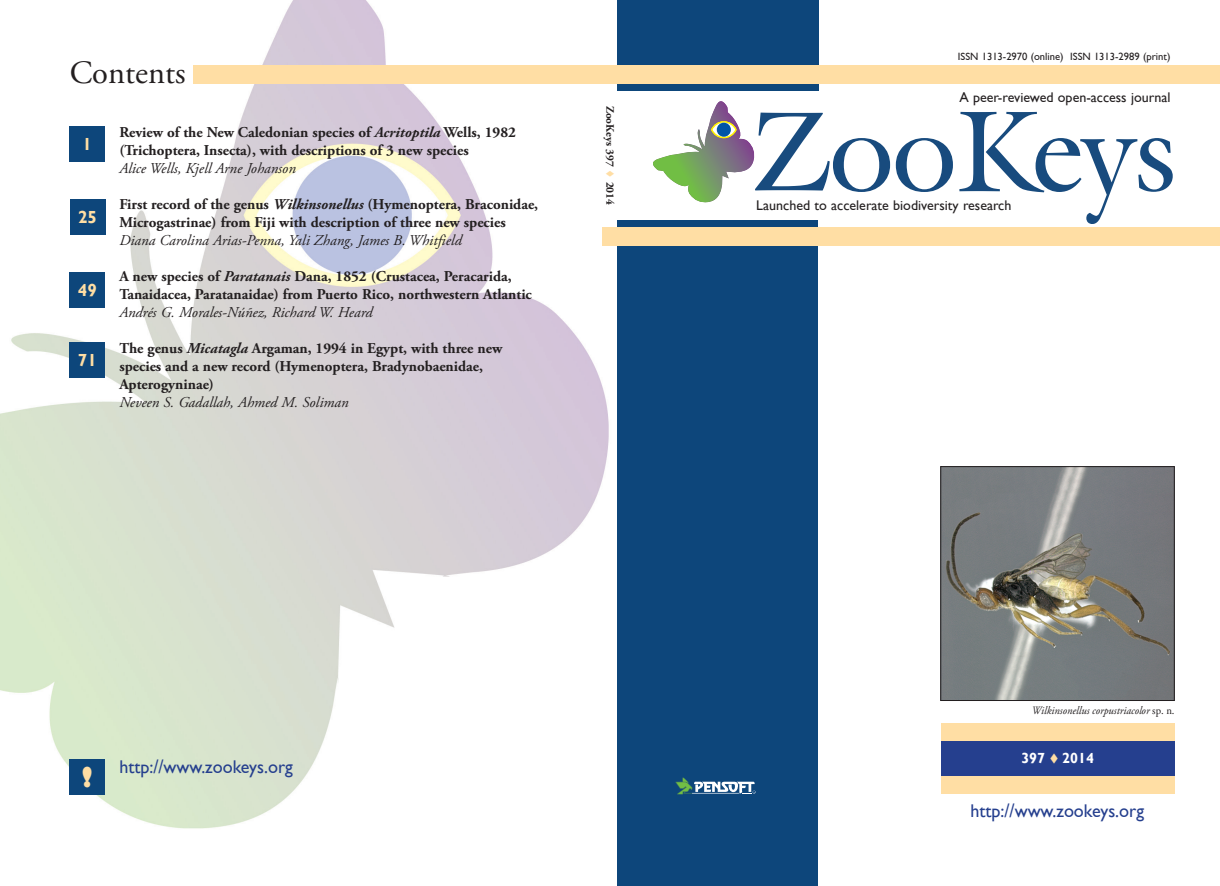
<style>
.page{position:relative;width:1220px;height:886px;background:#fff}
.page>*{position:absolute;margin:0;border:0;box-sizing:border-box;transform-origin:0 0}
.t1{font:32.5px "Adobe Garamond Pro";color:#231f20}
.t2{font:800 27.12px "Gill Sans";color:#ffdea4}
.t3{font:18.38px "Gill Sans";color:#253f8e}
.t4{font:700 17.5px "Gill Sans";color:#ffdea4}
.t5{font:700 15px/18px "Adobe Garamond Pro";color:#231f20}
.t6{font:italic 15px "Adobe Garamond Pro";color:#231f20}
.t7{font:700 14.62px "Gill Sans";color:#fff}
.t8{font:14px "Gill Sans";color:#231f20}
.t9{font:italic 11.25px "Adobe Garamond Pro";color:#231f20;scale:.95 1}
.t10{font:700 11.25px "Adobe Garamond Pro";color:#231f20}
.t11{font:10.62px "Gill Sans";color:#231f20}
.s1{font-style:italic}
.s2{color:#ffdea4}
.s3{font-style:normal}
</style>
<div class="page">
<img style="left:0;top:0;width:632px;height:829px">
<div style="left:617px;top:221px;width:201px;height:665px;background:#0d467b"></div>
<div style="left:617px;top:0;width:202px;height:91px;background:#0d467b"></div>
<svg style="left:675px;top:777px;width:81px;height:17px"></svg>
<div style="left:602px;top:228px;width:618px;height:18px;background:#ffdea4"></div>
<div style="left:70px;top:759px;width:35px;height:35px;background:#0d467b"></div>
<svg style="left:653px;top:101px;width:237px;height:102px"></svg>
<svg style="left:896px;top:138px;width:57px;height:54px"></svg>
<svg style="left:959px;top:112px;width:213px;height:112px"></svg>
<img style="left:942px;top:468px;width:231px;height:231px">
<div style="left:940px;top:466px;width:235px;height:235px;border:1px solid #231f20"></div>
<div style="left:70px;top:126px;width:35px;height:36px;background:#0d467b"></div>
<div style="left:70px;top:199px;width:35px;height:36px;background:#0d467b"></div>
<div style="left:70px;top:272px;width:35px;height:35px;background:#0d467b"></div>
<div style="left:70px;top:342px;width:35px;height:35px;background:#0d467b"></div>
<div style="left:941px;top:740px;width:234px;height:36px;background:#253f8e"></div>
<div style="left:941px;top:723px;width:234px;height:17px;background:#ffdea4"></div>
<div style="left:941px;top:776px;width:234px;height:18px;background:#ffdea4"></div>
<div style="left:194px;top:65px;width:1026px;height:19px;background:#ffdea4"></div>
<h1 class="t1" style="left:70px;top:53px;width:117px">Contents</h1>
<p class="t4" style="left:83px;top:134px;width:11px">1</p>
<p class="t4" style="left:78px;top:207px;width:20px">25</p>
<p class="t4" style="left:78px;top:279px;width:20px">49</p>
<p class="t4" style="left:78px;top:350px;width:20px">71</p>
<p class="t5" style="left:119px;top:123px;width:398px">Review of the New Caledonian species of <span class="s1">Acritoptila</span> Wells, 1982 (Trichoptera, Insecta), with descriptions of 3 new species</p>
<p class="t6" style="left:119px;top:159px;width:178px">Alice Wells, Kjell Arne Johanson</p>
<p class="t5" style="left:119px;top:195px;width:420px">First record of the genus <span class="s1">Wilkinsonellus</span> (Hymenoptera, Braconidae,<br>Microgastrinae) from Fiji with description of three new species</p>
<p class="t6" style="left:119px;top:231px;width:344px">Diana Carolina Arias-Penna, Yali Zhang, James B. Whitfield</p>
<p class="t5" style="left:119px;top:267px;width:414px">A new species of <span class="s1">Paratanais</span> Dana, 1852 (Crustacea, Peracarida,<br>Tanaidacea, Paratanaidae) from Puerto Rico, northwestern Atlantic</p>
<p class="t6" style="left:119px;top:303px;width:255px">Andrés G. Morales-Núñez, Richard W. Heard</p>
<p class="t5" style="left:119px;top:339px;width:384px">The genus <span class="s1">Micatagla</span> Argaman, 1994 in Egypt, with three new species and a new record (Hymenoptera, Bradynobaenidae,<br>Apterogyninae)</p>
<p class="t6" style="left:119px;top:393px;width:231px">Neveen S. Gadallah, Ahmed M. Soliman</p>
<p class="t10" style="left:617px;top:106px;width:101px;rotate:90deg">ZooKeys 397 <span class="s2">▼</span> 2014</p>
<h2 class="t2" style="left:82px;top:760px;width:12px">!</h2>
<p class="t3" style="left:119px;top:756px;width:175px">http://www.zookeys.org</p>
<p class="t11" style="left:958px;top:50px;width:214px">ISSN 1313-2970 (online) ISSN 1313-2989 (print)</p>
<p class="t8" style="left:959px;top:89px;width:213px">A peer-reviewed open-access journal</p>
<p class="t8" style="left:756px;top:197px;width:257px">Launched to accelerate biodiversity research</p>
<p class="t9" style="left:1032px;top:703px;width:152px">Wilkinsonellus corpustriacolor <span class="s3">sp. n.</span></p>
<p class="t7" style="left:1021px;top:750px;width:74px">397 <span class="s2">▼</span> 2014</p>
<p class="t3" style="left:971px;top:799px;width:175px">http://www.zookeys.org</p>
</div>
